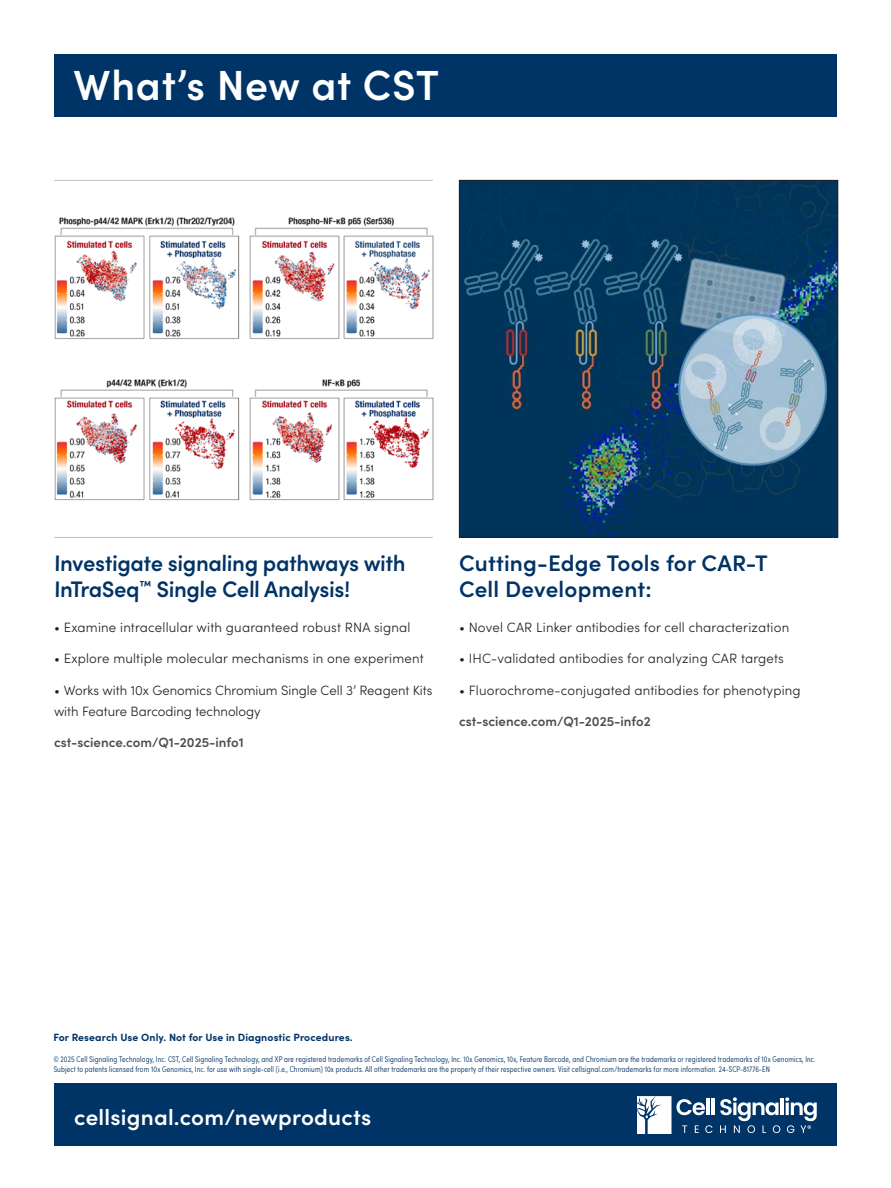
<style>
.page{position:relative;width:891px;height:1188px;background:#fff}
.page>*{position:absolute;margin:0;border:0;box-sizing:border-box;transform-origin:0 0}
.t1{font:600 42.15px "Sofia Pro";letter-spacing:.02em;color:#fff}
.Display_What_s_NEW{font:600 22.5px/26.2px "Sofia Pro";letter-spacing:.01em;color:#036}
.t2{font:600 22.2px "Sofia Pro";letter-spacing:.01em;color:#fff}
.Copy_Back_Pg{font:300 13.5px/21px "Sofia Pro";letter-spacing:.015em;color:#231f20}
.Copy_Back_Pg-2{font:600 13.5px "Sofia Pro";color:#4b4c4d}
.t3{font:700 10.5px "Sofia Pro";letter-spacing:.01em;color:#036}
.t4{font:300 8.25px/9.9px "Sofia Pro Condensed";letter-spacing:.02em;color:#036}
</style>
<div class="page">
<div style="left:54px;top:1083px;width:783px;height:63px;background:#036"></div>
<div style="left:54px;top:54px;width:783px;height:63px;background:#036"></div>
<svg style="left:637px;top:1096px;width:180px;height:38px"></svg>
<img style="left:461px;top:182px;width:375px;height:354px">
<div style="left:459px;top:180px;width:379px;height:358px;border:1px solid #231f20"></div>
<img style="left:54px;top:379px;width:380px;height:122px">
<img style="left:54px;top:217px;width:380px;height:122px">
<hr style="left:54px;top:180px;width:379px;height:1px;background:#bcbdc0">
<hr style="left:54px;top:537px;width:379px;height:1px;background:#bcbdc0">
<h1 class="t1" style="left:74px;top:53px;width:367px">What’s New at CST</h1>
<p class="Display_What_s_NEW" style="left:54px;top:549px;width:354px">Investigate signaling pathways with<br>InTraSeq<sup>™</sup> Single Cell Analysis!</p>
<p class="Copy_Back_Pg" style="left:54px;top:616px;width:358px">• Examine intracellular with guaranteed robust RNA signal</p>
<p class="Copy_Back_Pg" style="left:54px;top:647px;width:371px">• Explore multiple molecular mechanisms in one experiment</p>
<p class="Copy_Back_Pg" style="left:54px;top:679px;width:380px">• Works with 10x Genomics Chromium Single Cell 3’ Reagent Kits with Feature Barcoding technology</p>
<p class="Copy_Back_Pg-2" style="left:54px;top:732px;width:191px">cst-science.com/Q1-2025-info1</p>
<p class="Display_What_s_NEW" style="left:459px;top:549px;width:310px">Cutting-Edge Tools for CAR-T<br>Cell Development:</p>
<p class="Copy_Back_Pg" style="left:459px;top:616px;width:332px">• Novel CAR Linker antibodies for cell characterization</p>
<p class="Copy_Back_Pg" style="left:459px;top:647px;width:326px">• IHC-validated antibodies for analyzing CAR targets</p>
<p class="Copy_Back_Pg" style="left:459px;top:679px;width:343px">• Fluorochrome-conjugated antibodies for phenotyping</p>
<p class="Copy_Back_Pg-2" style="left:459px;top:711px;width:193px">cst-science.com/Q1-2025-info2</p>
<p class="t3" style="left:53px;top:1029px;width:301px">For Research Use Only. Not for Use in Diagnostic Procedures.</p>
<p class="t4" style="left:54px;top:1054px;width:763px">© 2025 Cell Signaling Technology, Inc. CST, Cell Signaling Technology, and XP are registered trademarks of Cell Signaling Technology, Inc. 10x Genomics, 10x, Feature Barcode, and Chromium are the trademarks or registered trademarks of 10x Genomics, Inc.<br>Subject to patents licensed from 10x Genomics, Inc. for use with single-cell (i.e., Chromium) 10x products. All other trademarks are the property of their respective owners. Visit cellsignal.com/trademarks for more information. 24-SCP-81776-EN</p>
<h3 class="t2" style="left:74px;top:1101px;width:299px">cellsignal.com/newproducts</h3>
</div>
